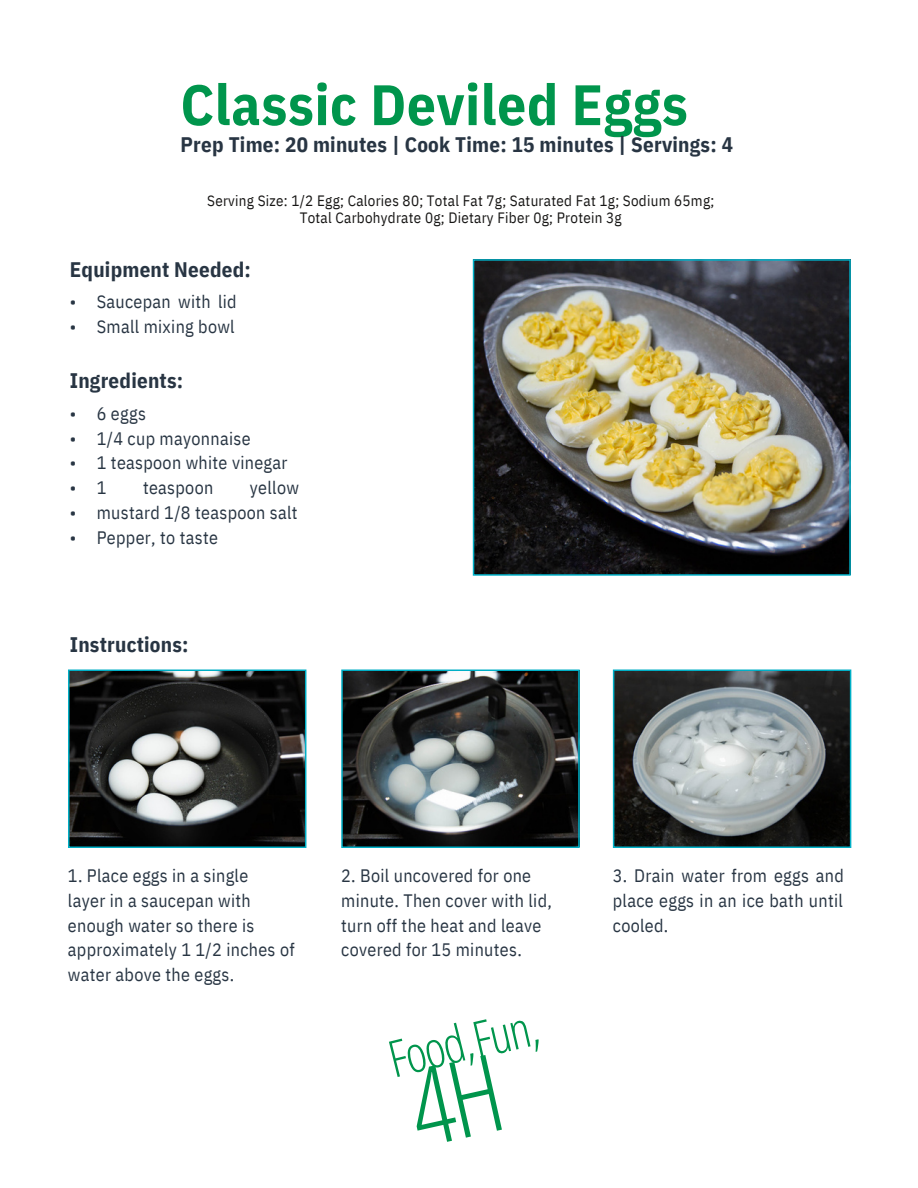
<style>
.page{position:relative;width:918px;height:1188px;background:#fff}
.page>*{position:absolute;margin:0;border:0;box-sizing:border-box;transform-origin:0 0}
.t1{font:700 57px "IBM Plex Sans Cond";letter-spacing:.01em;color:#00954c}
.t2{font:300 50.85px "Open Sans Condensed";color:#00954c}
.t3{font:700 21px "IBM Plex Sans Cond";letter-spacing:.01em;color:#283543}
.t4{font:18px/24.8px "IBM Plex Sans Cond";letter-spacing:.02em;color:#283543}
.t5{font:15px/16.8px "IBM Plex Sans Cond";letter-spacing:.02em;color:#171615;text-align:center}
</style>
<div class="page">
<img style="left:473px;top:259px;width:378px;height:317px">
<svg style="left:68px;top:670px;width:238px;height:178px;background:#383c3c"></svg>
<svg style="left:613px;top:670px;width:238px;height:178px;background:#646c6e"></svg>
<svg style="left:341px;top:670px;width:239px;height:178px;background:#42494a"></svg>
<h1 class="t1" style="left:181px;top:67px;width:509px">Classic Deviled Eggs</h1>
<p class="t3" style="left:181px;top:131px;width:554px">Prep Time: 20 minutes | Cook Time: 15 minutes | Servings: 4</p>
<p class="t5" style="left:207px;top:192px;width:509px">Serving Size: 1/2 Egg; Calories 80; Total Fat 7g; Saturated Fat 1g; Sodium 65mg;<br>Total Carbohydrate 0g; Dietary Fiber 0g; Protein 3g</p>
<p class="t3" style="left:70px;top:255px;width:183px">Equipment Needed:</p>
<p class="t4" style="left:70px;top:289px;width:8px">• •</p>
<p class="t4" style="left:97px;top:289px;width:141px">Saucepan with lid<br>Small mixing bowl</p>
<p class="t3" style="left:70px;top:367px;width:115px">Ingredients:</p>
<p class="t4" style="left:70px;top:401px;width:8px;text-align:justify">• • • • • •</p>
<p class="t4" style="left:97px;top:401px;width:192px">6 eggs<br>1/4 cup mayonnaise<br>1 teaspoon white vinegar<br>1</p>
<p class="t4" style="left:97px;top:475px;width:204px;text-align:justify;text-indent:153px">yellow mustard 1/8 teaspoon salt Pepper, to taste</p>
<p class="t4" style="left:143px;top:475px;width:72px">teaspoon</p>
<p class="t3" style="left:70px;top:630px;width:120px">Instructions:</p>
<p class="t4" style="left:68px;top:863px;width:228px">1. Place eggs in a single<br>layer in a saucepan with enough water so there is approximately 1 1/2 inches of water above the eggs.</p>
<p class="t4" style="left:341px;top:863px;width:212px">2. Boil uncovered for one minute. Then cover with lid, turn off the heat and leave covered for 15 minutes.</p>
<p class="t4" style="left:613px;top:863px;width:233px;text-align:justify">3. Drain water from eggs and place eggs in an ice bath until cooled.</p>
<h2 class="t2" style="left:465px;top:1006px;width:68px;rotate:-13deg">Fun,</h2>
<h2 class="t2" style="left:381px;top:1025px;width:88px;rotate:-14deg">Food,</h2>
</div>
